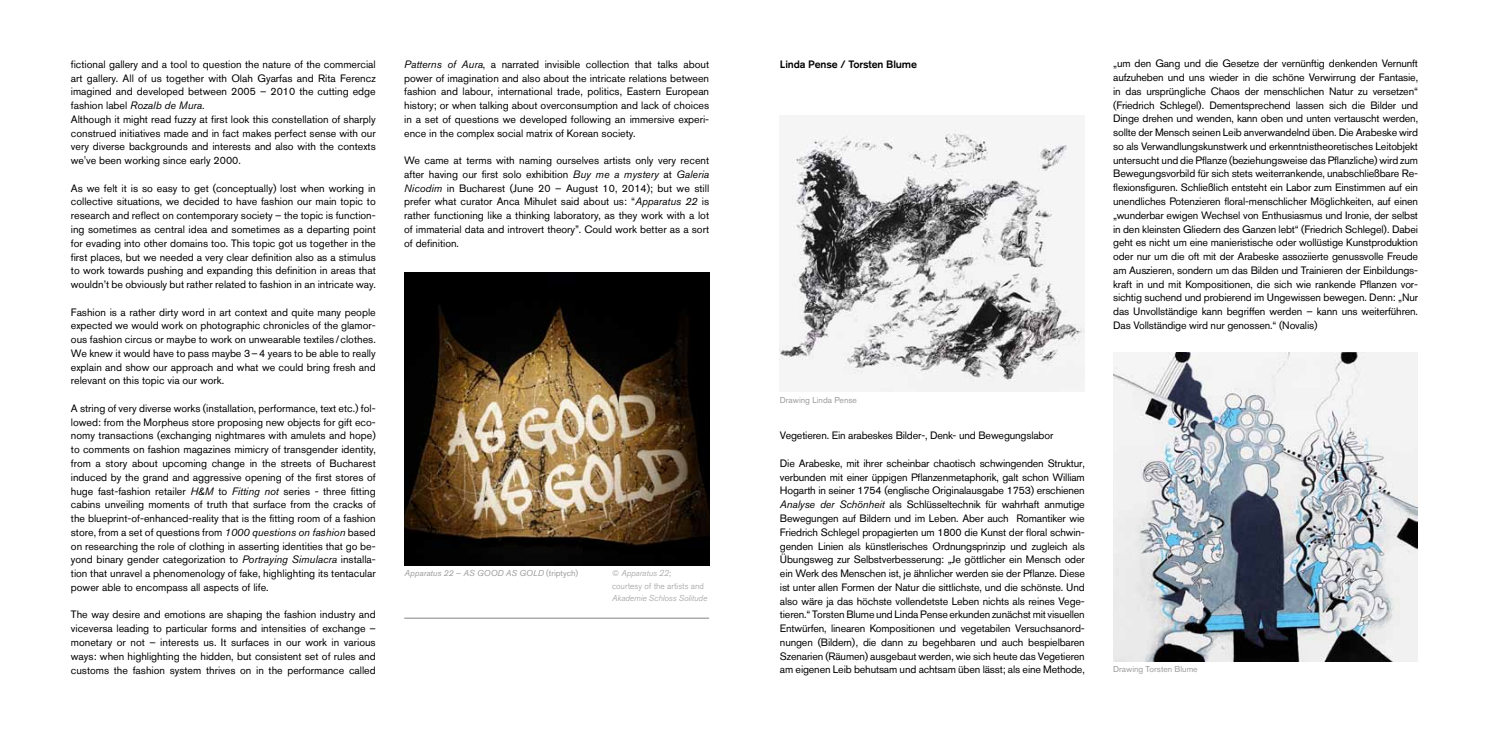
<style>
.page{position:relative;width:1489px;height:745px;background:#fff}
.page>*{position:absolute;margin:0;border:0;box-sizing:border-box;transform-origin:0 0}
.t1{font:10.62px/13.8px "Akzidenz Grotesk BQ";color:#000;text-align:justify}
.t2{font:500 10.62px "Akzidenz Grotesk BQ";letter-spacing:-.015em;color:#000}
.t3{font:300 8.5px/12.5px "Akzidenz Grotesk BQ";color:#9c9c9d}
.t4{font:8.5px "Akzidenz Grotesk BQ";color:#9c9c9d}
.t5{font:italic 8.5px "Akzidenz Grotesk BQ";color:#9c9c9d}
.t6{font:italic 300 8.5px "Akzidenz Grotesk BQ";color:#9c9c9d}
.s1{font-style:italic}
.s2{font-style:normal}
</style>
<div class="page">
<hr style="left:404px;top:617px;width:305px;height:1px;background:#9c9c9d">
<img style="left:404px;top:272px;width:305px;height:293px">
<img style="left:780px;top:129px;width:304px;height:262px">
<img style="left:1113px;top:352px;width:303px;height:309px">
<p class="t1" style="left:71px;top:57px;width:306px;text-align:left">fictional gallery and a tool to question the nature of the commercial art gallery. All of us together with Olah Gyarfas and Rita Ferencz imagined and developed between 2005 – 2010 the cutting edge fashion label <span class="s1">Rozalb de Mura</span>.<br>Although it might read fuzzy at first look this constellation of sharply construed initiatives made and in fact makes perfect sense with our very diverse backgrounds and interests and also with the contexts we've been working since early 2000.</p>
<p class="t1" style="left:71px;top:181px;width:306px">As we felt it is so easy to get (conceptually) lost when working in collective situations, we decided to have fashion our main topic to research and reflect on contemporary society – the topic is function&shy;ing sometimes as central idea and sometimes as a departing point for evading into other domains too. This topic got us together in the first places, but we needed a very clear definition also as a stimulus to work towards pushing and expanding this definition in areas that wouldn’t be obviously but rather related to fashion in an intricate way.</p>
<p class="t1" style="left:71px;top:305px;width:306px">Fashion is a rather dirty word in art context and quite many people expected we would work on photographic chronicles of the glamor&shy;ous fashion circus or maybe to work on unwearable textiles /clothes.<br>We knew it would have to pass maybe 3–4 years to be able to really explain and show our approach and what we could bring fresh and relevant on this topic via our work.</p>
<p class="t1" style="left:71px;top:401px;width:306px">A string of very diverse works (installation, performance, text etc.) fol&shy;lowed: from the Morpheus store proposing new objects for gift eco&shy;nomy transactions (exchanging nightmares with amulets and hope) to comments on fashion magazines mimicry of transgender identity, from a story about upcoming change in the streets of Bucharest induced by the grand and aggressive opening of the first stores of huge fast-fashion retailer <span class="s1">H&amp;M</span> to <span class="s1">Fitting not</span> series - three fitting cabins unveiling moments of truth that surface from the cracks of the blueprint-of-enhanced-reality that is the fitting room of a fashion store, from a set of questions from <span class="s1">1000 questions on fashion</span> based on researching the role of clothing in asserting identities that go be&shy;yond binary gender categorization to <span class="s1">Portraying Simulacra</span> installa&shy;tion that unravel a phenomenology of fake, highlighting its tentacular power able to encompass all aspects of life.</p>
<p class="t1" style="left:71px;top:607px;width:306px">The way desire and emotions are shaping the fashion industry and viceversa leading to particular forms and intensities of exchange – monetary or not – interests us. It surfaces in our work in various ways: when highlighting the hidden, but consistent set of rules and customs the fashion system thrives on in the performance called</p>
<p class="t1" style="left:404px;top:57px;width:306px"><span class="s1">Patterns of Aura</span>, a narrated invisible collection that talks about power of imagination and also about the intricate relations between fashion and labour, international trade, politics, Eastern European history; or when talking about overconsumption and lack of choices in a set of questions we developed following an immersive experi&shy;ence in the complex social matrix of Korean society.</p>
<p class="t1" style="left:404px;top:153px;width:306px">We came at terms with naming ourselves artists only very recent after having our first solo exhibition <span class="s1">Buy me a mystery</span> at <span class="s1">Galeria Nicodim</span> in Bucharest (June 20 – August 10, 2014); but we still prefer what curator Anca Mihulet said about us: “<span class="s1">Apparatus 22</span> is rather functioning like a thinking laboratory, as they work with a lot of immaterial data and introvert theory”. Could work better as a sort of definition.</p>
<p class="t5" style="left:404px;top:567px;width:175px">Apparatus 22 <span class="s2">–</span> AS GOOD AS GOLD <span class="s2">(triptych)</span></p>
<p class="t3" style="left:612px;top:566px;width:93px">© <span class="s1">Apparatus 22</span>;<br>courtesy of the artists and</p>
<p class="t6" style="left:612px;top:593px;width:97px">Akademie Schloss Solitude</p>
<p class="t2" style="left:780px;top:58px;width:139px">Linda Pense / Torsten Blume</p>
<p class="t4" style="left:780px;top:395px;width:79px">Drawing Linda Pense</p>
<p class="t1" style="left:780px;top:428px;width:275px">Vegetieren. Ein arabeskes Bilder-, Denk- und Bewegungslabor</p>
<p class="t1" style="left:780px;top:456px;width:306px">Die Arabeske, mit ihrer scheinbar chaotisch schwingenden Struktur, verbunden mit einer üppigen Pflanzenmetaphorik, galt schon William Hogarth in seiner 1754 (englische Originalausgabe 1753) erschienen <span class="s1">Analyse der Schönheit</span> als Schlüsseltechnik für wahrhaft anmutige Bewegungen auf Bildern und im Leben. Aber auch Romantiker wie Friedrich Schlegel propagierten um 1800 die Kunst der floral schwin&shy;genden Linien als künstlerisches Ordnungsprinzip und zugleich als Übungsweg zur Selbstverbesserung: „Je göttlicher ein Mensch oder ein Werk des Menschen ist, je ähnlicher werden sie der Pflanze. Diese ist unter allen Formen der Natur die sittlichste, und die schönste. Und also wäre ja das höchste vollendetste Leben nichts als reines Vege&shy;tieren.“ Torsten Blume und Linda Pense erkunden zunächst mit visuellen Entwürfen, linearen Kompositionen und vegetabilen Versuchsanord&shy;nungen (Bildern), die dann zu begehbaren und auch bespielbaren Szenarien (Räumen) ausgebaut werden, wie sich heute das Vegetieren am eigenen Leib behutsam und achtsam üben lässt; als eine Methode,</p>
<p class="t1" style="left:1113px;top:57px;width:306px">„um den Gang und die Gesetze der vernünftig denkenden Vernunft aufzuheben und uns wieder in die schöne Verwirrung der Fantasie, in das ursprüngliche Chaos der menschlichen Natur zu versetzen“ (Friedrich Schlegel). Dementsprechend lassen sich die Bilder und Dinge drehen und wenden, kann oben und unten vertauscht werden, sollte der Mensch seinen Leib anverwandelnd üben. Die Arabeske wird so als Verwandlungskunstwerk und erkenntnistheoretisches Leitobjekt untersucht und die Pflanze (beziehungsweise das Pflanzliche) wird zum Bewegungsvorbild für sich stets weiterrankende, unabschließbare Re&shy;flexionsfiguren. Schließlich entsteht ein Labor zum Einstimmen auf ein unendliches Potenzieren floral-menschlicher Möglichkeiten, auf einen „wunderbar ewigen Wechsel von Enthusiasmus und Ironie, der selbst in den kleinsten Gliedern des Ganzen lebt“ (Friedrich Schlegel). Dabei geht es nicht um eine manieristische oder wollüstige Kunstproduktion oder nur um die oft mit der Arabeske assoziierte genussvolle Freude am Auszieren, sondern um das Bilden und Trainieren der Einbildungs&shy;kraft in und mit Kompositionen, die sich wie rankende Pflanzen vor&shy;sichtig suchend und probierend im Ungewissen bewegen. Denn: „Nur das Unvollständige kann begriffen werden – kann uns weiterführen.<br>Das Vollständige wird nur genossen.“ (Novalis)</p>
<p class="t4" style="left:1113px;top:664px;width:86px">Drawing Torsten Blume</p>
</div>
